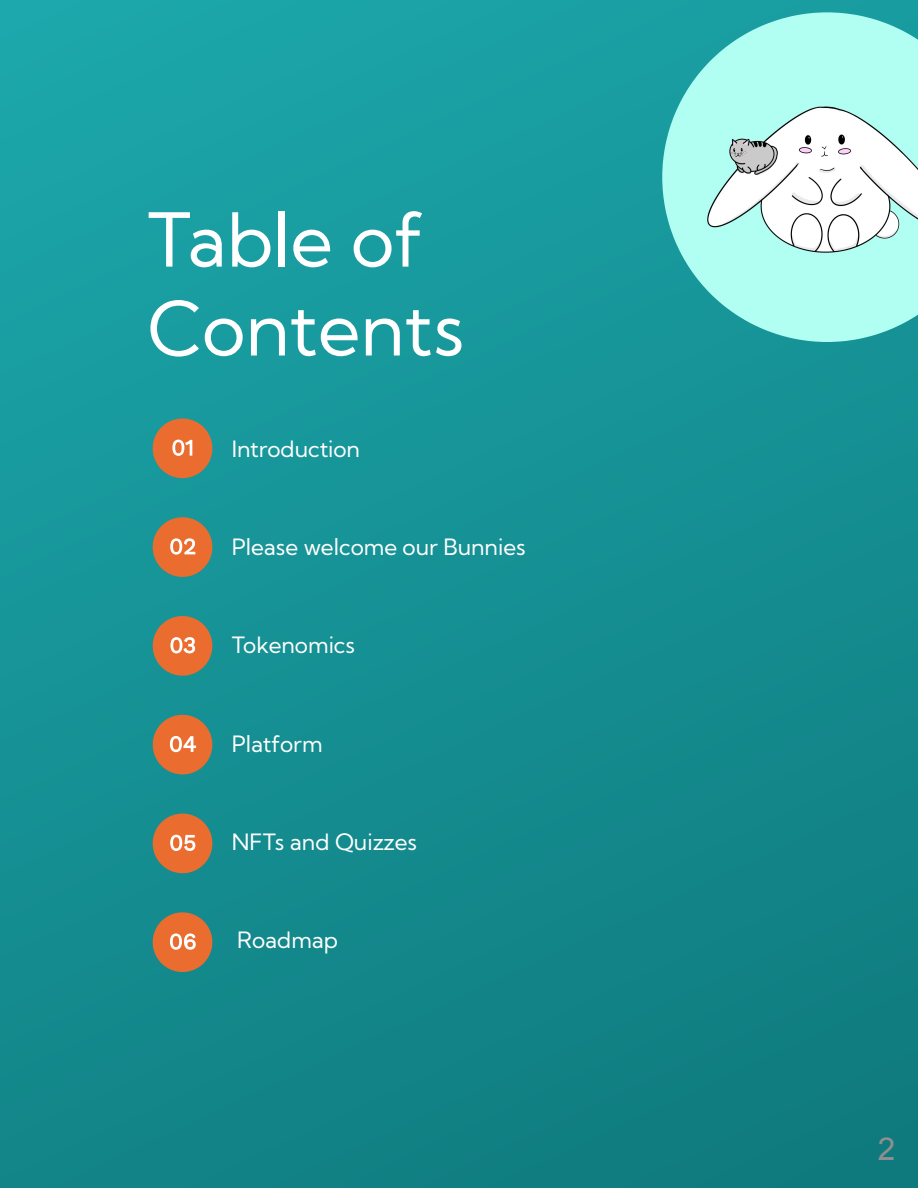
<style>
.page{position:relative;width:918px;height:1188px;background:#fff}
.page>*{position:absolute;margin:0;border:0;box-sizing:border-box;transform-origin:0 0}
.t1{font:74.25px/88.8px "Kumbh Sans";color:#fff}
.t2{font:31.5px "Arial";color:#8f8f8f}
.t3{font:22.5px "Kumbh Sans";color:#fff}
</style>
<div class="page">
<div style="left:0;top:0;width:918px;height:1188px;background:linear-gradient(to bottom,#1ba4a8,#107e81)"></div>
<svg style="left:153px;top:418px;width:59px;height:60px;background:#be7c4f"></svg>
<svg style="left:153px;top:517px;width:59px;height:60px;background:#be7d50"></svg>
<svg style="left:153px;top:616px;width:59px;height:60px;background:#be7c50"></svg>
<svg style="left:153px;top:715px;width:59px;height:59px;background:#c07b4e"></svg>
<svg style="left:153px;top:814px;width:59px;height:59px;background:#c07b4e"></svg>
<svg style="left:153px;top:912px;width:59px;height:60px;background:#bd7b4f"></svg>
<img style="left:662px;top:12px;width:256px;height:330px">
<h1 class="t1" style="left:147px;top:195px;width:319px">Table of<br>Contents</h1>
<p class="t3" style="left:232px;top:435px;width:130px">Introduction</p>
<p class="t3" style="left:232px;top:533px;width:295px">Please welcome our Bunnies</p>
<p class="t3" style="left:232px;top:631px;width:125px">Tokenomics</p>
<p class="t3" style="left:232px;top:730px;width:92px">Platform</p>
<p class="t3" style="left:232px;top:828px;width:187px">NFTs and Quizzes</p>
<p class="t3" style="left:237px;top:926px;width:102px">Roadmap</p>
<h2 class="t2" style="left:878px;top:1131px;width:19px">2</h2>
</div>
